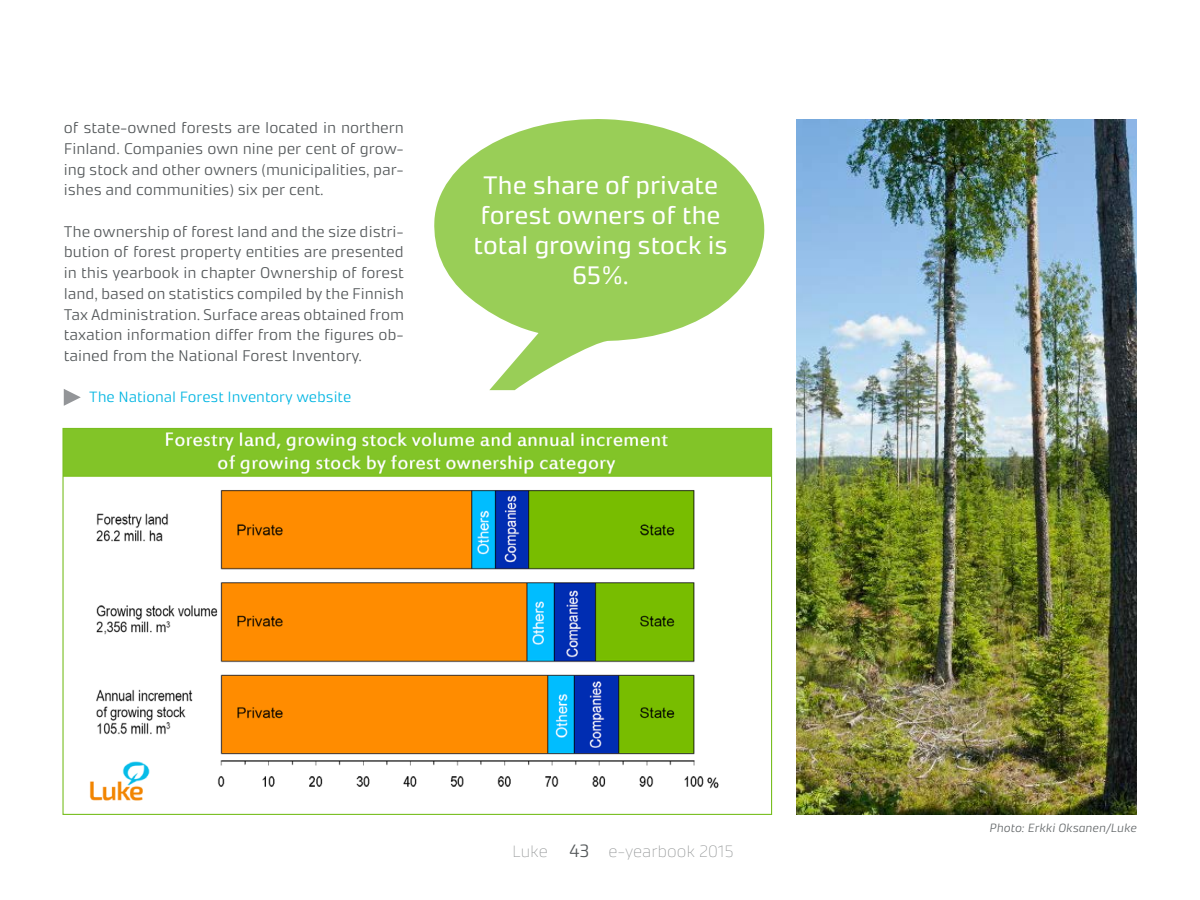
<style>
.page{position:relative;width:1200px;height:900px;background:#fff}
.page>*{position:absolute;margin:0;border:0;box-sizing:border-box;transform-origin:0 0}
.t1{font:25.5px/30px "Accura";color:#fff;text-align:center}
.t2{font:100 16.5px "Accura";color:#878a8b}
.t3{font:300 15.6px/20.7px "Accura";color:#54585a;text-align:justify}
.t4{font:300 15px "Accura";color:#00b5e2}
.t5{font:italic 300 12px "Accura";color:#65696b}
.s1{font-weight:300;font-size:18px;color:#54585a}
</style>
<div class="page">
<svg style="left:64px;top:389px;width:17px;height:17px"></svg>
<img style="left:796px;top:119px;width:340px;height:696px">
<svg style="left:434px;top:119px;width:331px;height:271px;fill:#99ce57"></svg>
<img style="left:64px;top:430px;width:706px;height:371px">
<p class="t3" style="left:64px;top:117px;width:342px">of state-owned forests are located in northern Finland. Companies own nine per cent of grow&shy;ing stock and other owners (municipalities, par&shy;ishes and communities) six per cent.</p>
<p class="t3" style="left:64px;top:221px;width:342px">The ownership of forest land and the size distri&shy;bution of forest property entities are presented in this yearbook in chapter Ownership of forest land, based on statistics compiled by the Finnish Tax Administration. Surface areas obtained from taxation information differ from the figures ob&shy;tained from the National Forest Inventory.</p>
<p class="t4" style="left:89px;top:388px;width:264px">The National Forest Inventory website</p>
<h1 class="t1" style="left:474px;top:170px;width:256px">The share of private forest owners of the total growing stock is<br>65%.</h1>
<p class="t2" style="left:512px;top:841px;width:224px">Luke <span class="s1">43</span> e-yearbook 2015</p>
<p class="t5" style="left:990px;top:820px;width:149px">Photo: Erkki Oksanen/Luke</p>
</div>
